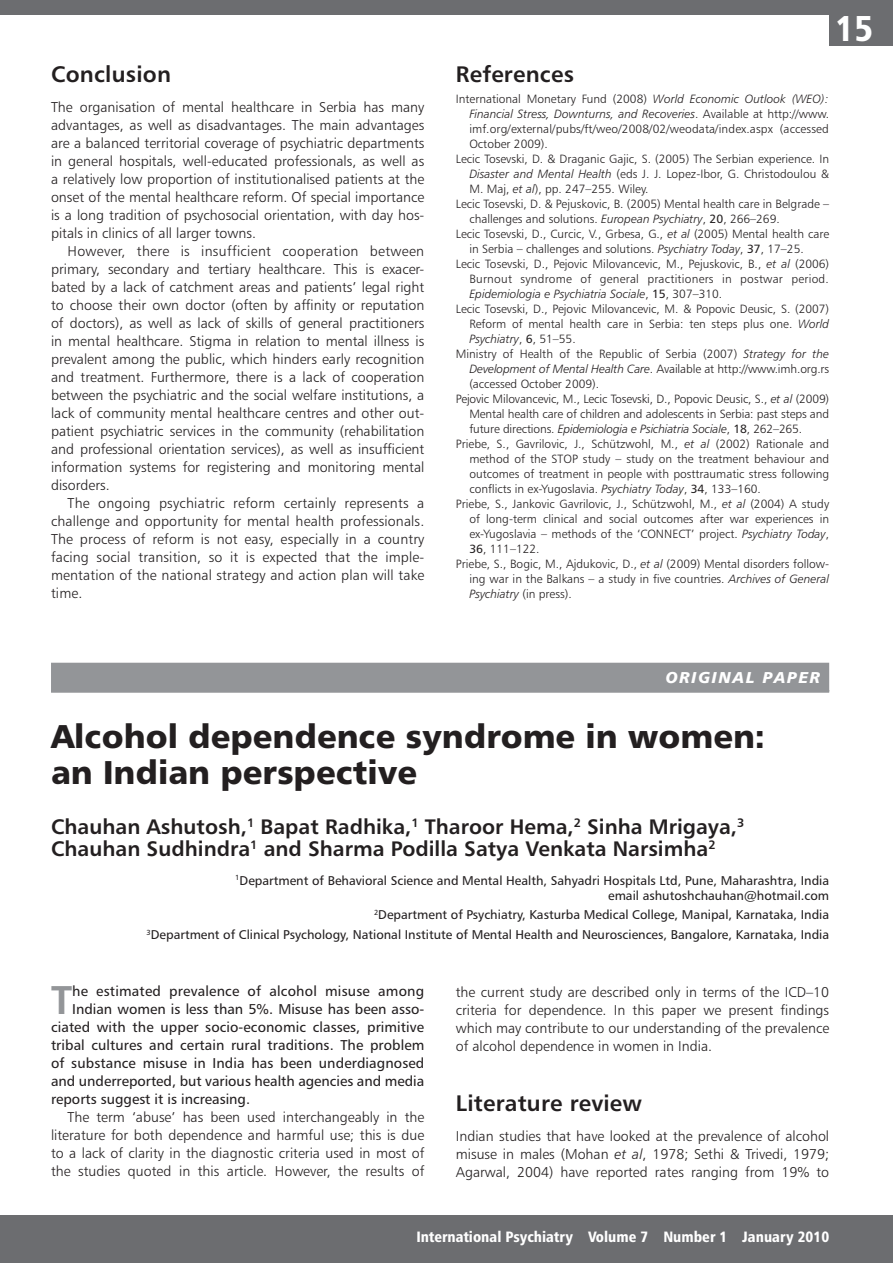
<style>
.page{position:relative;width:893px;height:1263px;background:#fff}
.page>*{position:absolute;margin:0;border:0;box-sizing:border-box;transform-origin:0 0}
.Intro_text{font:40.2px "Humanist 777 BT Bold B";color:#939598}
.t1{font:36px "Humanist 777 BT Black Condensed B";color:#fff}
.Paper_title{font:33px/36px "Humanist 777 BT Black B";color:#231f20}
.Subhead1{font:22.5px "Humanist 777 BT Bold B";letter-spacing:.01em;color:#231f20}
.Author{font:21px/22.5px "Humanist 777 BT Bold B";color:#231f20}
.Section{font:15.75px "Humanist 777 BT Black Italic B";letter-spacing:.1em;color:#fff}
.t2{font:15px "Humanist 777 BT Black Condensed B";color:#fff}
.Body_text{font:14.25px/18px "Humanist 777 BT Light B";color:#231f20;text-align:justify}
.Noindent{font:14.25px/18px "Humanist 777 BT Light B";color:#231f20;text-align:justify}
.Intro_text-2{font:14.25px "Humanist 777 BT Roman B";letter-spacing:.005em;color:#231f20}
.Address{font:12.75px/15px "Humanist 777 BT Roman B";color:#231f20;text-align:right}
.References{font:12px/15px "Humanist 777 BT Light B";color:#231f20;text-align:justify}
.s1{font-family:"Humanist 777 BT Light Italic B"}
.s2{font-family:"Humanist 777 BT Roman B"}
</style>
<div class="page">
<div style="left:0;top:1215px;width:893px;height:48px;background:#6c6d70"></div>
<div style="left:829px;top:0;width:64px;height:46px;background:#6c6d70"></div>
<div style="left:0;top:0;width:893px;height:15px;background:#6c6d70"></div>
<div style="left:51px;top:663px;width:778px;height:30px;background:#939598"></div>
<p class="Subhead1" style="left:51px;top:60px;width:122px">Conclusion</p>
<p class="Noindent" style="left:51px;top:98px;width:375px">The organisation of mental healthcare in Serbia has many advantages, as well as disadvantages. The main advantages are a balanced territorial coverage of psychiatric departments in general hospitals, well-educated professionals, as well as a relatively low proportion of institutionalised patients at the onset of the mental healthcare reform. Of special importance is a long tradition of psychosocial orientation, with day hos&shy;pitals in clinics of all larger towns.</p>
<p class="Body_text" style="left:51px;top:242px;width:375px;text-indent:16px">However, there is insufficient cooperation between primary, secondary and tertiary healthcare. This is exacer&shy;bated by a lack of catchment areas and patients’ legal right to choose their own doctor (often by affinity or reputation of doctors), as well as lack of skills of general practitioners in mental healthcare. Stigma in relation to mental illness is prevalent among the public, which hinders early recognition and treatment. Furthermore, there is a lack of cooperation between the psychiatric and the social welfare institutions, a lack of community mental healthcare centres and other out&shy;patient psychiatric services in the community (rehabilitation and professional orientation services), as well as insufficient information systems for registering and monitoring mental disorders.</p>
<p class="Body_text" style="left:51px;top:494px;width:375px;text-indent:16px">The ongoing psychiatric reform certainly represents a challenge and opportunity for mental health professionals.<br>The process of reform is not easy, especially in a country facing social transition, so it is expected that the imple&shy;mentation of the national strategy and action plan will take time.</p>
<h2 class="t1" style="left:836px;top:6px;width:39px">15</h2>
<p class="Subhead1" style="left:456px;top:60px;width:120px">References</p>
<p class="References" style="left:469px;top:91px;width:361px;text-indent:-14px">International Monetary Fund (2008) <span class="s1">World Economic Outlook (WEO):<br>Financial Stress, Downturns, and Recoveries</span>. Available at http://www. imf.org/external/pubs/ft/weo/2008/02/weodata/index.aspx (accessed October 2009).</p>
<p class="References" style="left:469px;top:151px;width:361px;text-indent:-14px">Lecic Tosevski, D. &amp; Draganic Gajic, S. (2005) The Serbian experience. In <span class="s1">Disaster and Mental Health</span> (eds J. J. Lopez-Ibor, G. Christodoulou &amp; M. Maj, <span class="s1">et al</span>), pp. 247–255. Wiley.</p>
<p class="References" style="left:469px;top:196px;width:361px;text-indent:-14px">Lecic Tosevski, D. &amp; Pejuskovic, B. (2005) Mental health care in Belgrade – challenges and solutions. <span class="s1">European Psychiatry</span>, <span class="s2">20</span>, 266–269.</p>
<p class="References" style="left:469px;top:226px;width:361px;text-indent:-14px">Lecic Tosevski, D., Curcic, V., Grbesa, G., <span class="s1">et al</span> (2005) Mental health care in Serbia – challenges and solutions. <span class="s1">Psychiatry Today</span>, <span class="s2">37</span>, 17–25.</p>
<p class="References" style="left:469px;top:256px;width:361px;text-indent:-14px">Lecic Tosevski, D., Pejovic Milovancevic, M., Pejuskovic, B., <span class="s1">et al</span> (2006)<br>Burnout syndrome of general practitioners in postwar period.<br><span class="s1">Epidemiologia e Psychiatria Sociale</span>, <span class="s2">15</span>, 307–310.</p>
<p class="References" style="left:469px;top:301px;width:361px;text-indent:-14px">Lecic Tosevski, D., Pejovic Milovancevic, M. &amp; Popovic Deusic, S. (2007)<br>Reform of mental health care in Serbia: ten steps plus one. <span class="s1">World Psychiatry</span>, <span class="s2">6</span>, 51–55.</p>
<p class="References" style="left:469px;top:346px;width:361px;text-indent:-14px">Ministry of Health of the Republic of Serbia (2007) <span class="s1">Strategy for the Development of Mental Health Care</span>. Available at http://www.imh.org.rs (accessed October 2009).</p>
<p class="References" style="left:469px;top:391px;width:361px;text-indent:-14px">Pejovic Milovancevic, M., Lecic Tosevski, D., Popovic Deusic, S., <span class="s1">et al</span> (2009)<br>Mental health care of children and adolescents in Serbia: past steps and future directions. <span class="s1">Epidemiologia e Psichiatria Sociale</span>, <span class="s2">18</span>, 262–265.</p>
<p class="References" style="left:469px;top:436px;width:361px;text-indent:-14px">Priebe, S., Gavrilovic, J., Schützwohl, M., <span class="s1">et al</span> (2002) Rationale and method of the STOP study – study on the treatment behaviour and outcomes of treatment in people with posttraumatic stress following conflicts in ex-Yugoslavia. <span class="s1">Psychiatry Today</span>, <span class="s2">34</span>, 133–160.</p>
<p class="References" style="left:469px;top:496px;width:361px;text-indent:-14px">Priebe, S., Jankovic Gavrilovic, J., Schützwohl, M., <span class="s1">et al</span> (2004) A study of long-term clinical and social outcomes after war experiences in ex-Yugoslavia – methods of the ‘CONNECT’ project. <span class="s1">Psychiatry Today</span>, <span class="s2">36</span>, 111–122.</p>
<p class="References" style="left:469px;top:556px;width:361px;text-indent:-14px">Priebe, S., Bogic, M., Ajdukovic, D., <span class="s1">et al</span> (2009) Mental disorders follow&shy;ing war in the Balkans – a study in five countries. <span class="s1">Archives of General Psychiatry</span> (in press).</p>
<p class="Section" style="left:666px;top:667px;width:156px">ORIGINAL PAPER</p>
<p class="Paper_title" style="left:51px;top:718px;width:716px">Alcohol dependence syndrome in women: an Indian perspective</p>
<p class="Author" style="left:51px;top:815px;width:695px">Chauhan Ashutosh,<sup>1</sup> Bapat Radhika,<sup>1</sup> Tharoor Hema,<sup>2</sup> Sinha Mrigaya,<sup>3<br></sup>Chauhan Sudhindra<sup>1</sup> and Sharma Podilla Satya Venkata Narsimha<sup>2</sup></p>
<p class="Address" style="left:235px;top:872px;width:595px"><sup>1</sup>Department of Behavioral Science and Mental Health, Sahyadri Hospitals Ltd, Pune, Maharashtra, India email ashutoshchauhan@hotmail.com</p>
<p class="Address" style="left:374px;top:907px;width:457px"><sup>2</sup>Department of Psychiatry, Kasturba Medical College, Manipal, Karnataka, India</p>
<p class="Address" style="left:147px;top:926px;width:684px"><sup>3</sup>Department of Clinical Psychology, National Institute of Mental Health and Neurosciences, Bangalore, Karnataka, India</p>
<p class="Intro_text" style="left:51px;top:975px;width:23px">T</p>
<p class="Intro_text-2" style="left:72px;top:983px;width:354px">he estimated prevalence of alcohol misuse among</p>
<p class="Intro_text-2" style="left:72px;top:1001px;width:352px">Indian women is less than 5%. Misuse has been asso-</p>
<p class="Intro_text-2" style="left:51px;top:1019px;width:375px">ciated with the upper socio-economic classes, primitive</p>
<p class="Intro_text-2" style="left:51px;top:1037px;width:375px">tribal cultures and certain rural traditions. The problem</p>
<p class="Intro_text-2" style="left:51px;top:1055px;width:375px">of substance misuse in India has been underdiagnosed</p>
<p class="Intro_text-2" style="left:51px;top:1073px;width:375px">and underreported, but various health agencies and media</p>
<p class="Intro_text-2" style="left:51px;top:1091px;width:201px">reports suggest it is increasing.</p>
<p class="Body_text" style="left:51px;top:1108px;width:375px;text-indent:16px">The term ‘abuse’ has been used interchangeably in the literature for both dependence and harmful use; this is due to a lack of clarity in the diagnostic criteria used in most of the studies quoted in this article. However, the results of</p>
<p class="Body_text" style="left:456px;top:983px;width:375px">the current study are described only in terms of the ICD–10 criteria for dependence. In this paper we present findings which may contribute to our understanding of the prevalence of alcohol dependence in women in India.</p>
<p class="Subhead1" style="left:456px;top:1089px;width:188px">Literature review</p>
<p class="Noindent" style="left:456px;top:1127px;width:375px">Indian studies that have looked at the prevalence of alcohol misuse in males (Mohan <span class="s1">et al</span>, 1978; Sethi &amp; Trivedi, 1979; Agarwal, 2004) have reported rates ranging from 19% to</p>
<p class="t2" style="left:416px;top:1227px;width:414px">International Psychiatry Volume 7 Number 1 January 2010</p>
</div>
